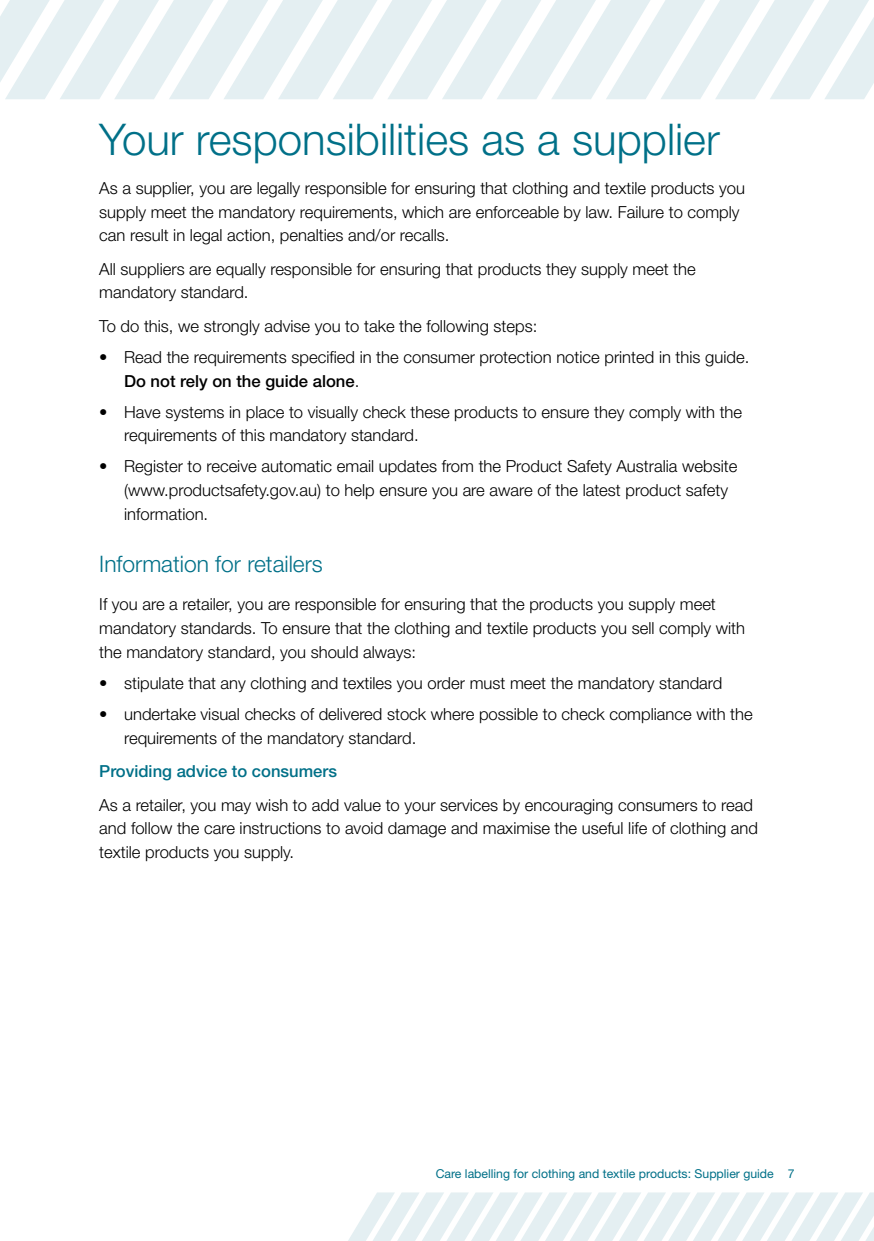
<style>
.page{position:relative;width:874px;height:1241px;background:#fff}
.page>*{position:absolute;margin:0;border:0;box-sizing:border-box;transform-origin:0 0}
._02_heading_1_KEEP{font:300 43.75px "Helvetica Neue LT Std";color:#007088}
._02_heading_2{font:300 22.75px "Helvetica Neue LT Std";color:#007088}
._01_body_text{font:300 16.62px/23.6px "Helvetica Neue LT Std";color:#000}
._02_heading_3{font:500 16.62px "Helvetica Neue LT Std";color:#007088}
.t1{font:12.25px "Helvetica Neue LT Std";color:#007088}
.s1{font-weight:500}
</style>
<div class="page">
<svg style="left:0;top:0;width:873px;height:99px"></svg>
<svg style="left:349px;top:1192px;width:524px;height:48px"></svg>
<h1 class="_02_heading_1_KEEP" style="left:99px;top:113px;width:621px">Your responsibilities as a supplier</h1>
<p class="_01_body_text" style="left:99px;top:176px;width:647px">As a supplier, you are legally responsible for ensuring that clothing and textile products you supply meet the mandatory requirements, which are enforceable by law. Failure to comply can result in legal action, penalties and/or recalls.</p>
<p class="_01_body_text" style="left:99px;top:256px;width:597px">All suppliers are equally responsible for ensuring that products they supply meet the mandatory standard.</p>
<p class="_01_body_text" style="left:99px;top:314px;width:439px">To do this, we strongly advise you to take the following steps:</p>
<p class="_01_body_text" style="left:124px;top:345px;width:626px;text-indent:-25px">• Read the requirements specified in the consumer protection notice printed in this guide.<br><span class="s1">Do not rely on the guide alone</span>.</p>
<p class="_01_body_text" style="left:124px;top:399px;width:619px;text-indent:-25px">• Have systems in place to visually check these products to ensure they comply with the requirements of this mandatory standard.</p>
<p class="_01_body_text" style="left:124px;top:454px;width:614px;text-indent:-25px">• Register to receive automatic email updates from the Product Safety Australia website (www.productsafety.gov.au) to help ensure you are aware of the latest product safety information.</p>
<h2 class="_02_heading_2" style="left:99px;top:549px;width:225px">Information for retailers</h2>
<p class="_01_body_text" style="left:99px;top:592px;width:647px">If you are a retailer, you are responsible for ensuring that the products you supply meet mandatory standards. To ensure that the clothing and textile products you sell comply with the mandatory standard, you should always:</p>
<p class="_01_body_text" style="left:99px;top:670px;width:624px">• stipulate that any clothing and textiles you order must meet the mandatory standard</p>
<p class="_01_body_text" style="left:124px;top:701px;width:629px;text-indent:-25px">• undertake visual checks of delivered stock where possible to check compliance with the requirements of the mandatory standard.</p>
<h3 class="_02_heading_3" style="left:99px;top:761px;width:239px">Providing advice to consumers</h3>
<p class="_01_body_text" style="left:99px;top:792px;width:660px">As a retailer, you may wish to add value to your services by encouraging consumers to read and follow the care instructions to avoid damage and maximise the useful life of clothing and textile products you supply.</p>
<p class="t1" style="left:435px;top:1166px;width:360px">Care labelling for clothing and textile products: Supplier guide 7</p>
</div>
